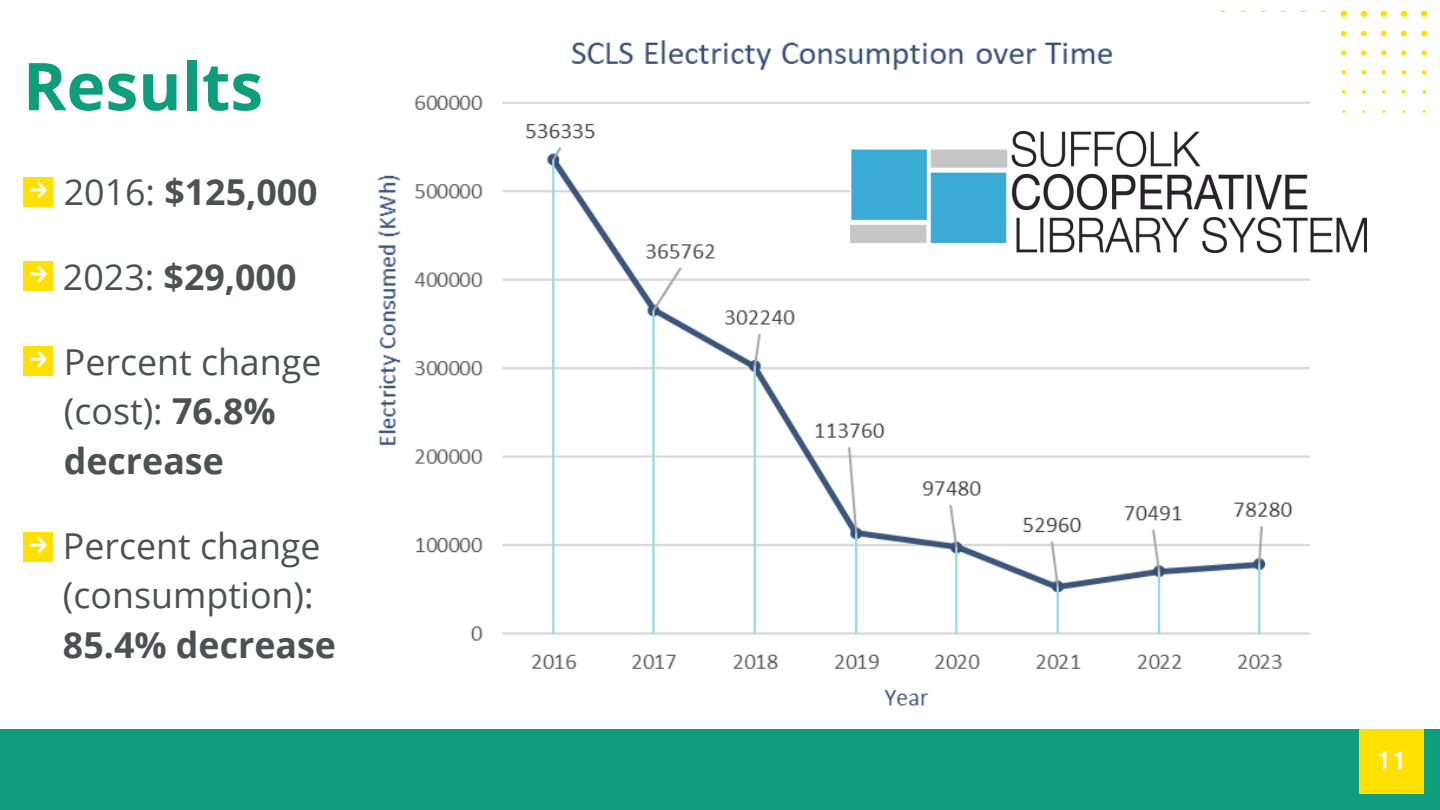
<style>
.page{position:relative;width:1440px;height:810px;background:#fff}
.page>*{position:absolute;margin:0;border:0;box-sizing:border-box;transform-origin:0 0}
.t1{font:700 66px "Open Sans";color:#0e9e7c}
.t2{font:35.8px/49.5px "Open Sans";color:#4c5251}
.t3{font:700 35.8px "Open Sans";color:#4c5251}
.t4{font:700 26px "HK Grotesk Pro";color:#fff}
.s1{font-weight:400}
.s2{font-weight:700}
</style>
<div class="page">
<svg style="left:1341px;top:11px;width:6px;height:6px"></svg>
<svg style="left:1360px;top:11px;width:7px;height:6px"></svg>
<svg style="left:1381px;top:11px;width:6px;height:6px"></svg>
<svg style="left:1401px;top:11px;width:6px;height:6px"></svg>
<svg style="left:1421px;top:11px;width:6px;height:6px"></svg>
<svg style="left:1421px;top:31px;width:6px;height:5px"></svg>
<svg style="left:1401px;top:31px;width:6px;height:5px"></svg>
<svg style="left:1381px;top:31px;width:6px;height:5px"></svg>
<svg style="left:1361px;top:31px;width:6px;height:5px"></svg>
<svg style="left:1341px;top:31px;width:6px;height:5px"></svg>
<svg style="left:1422px;top:50px;width:5px;height:6px"></svg>
<svg style="left:1401px;top:50px;width:6px;height:6px"></svg>
<svg style="left:1381px;top:50px;width:5px;height:6px"></svg>
<svg style="left:1361px;top:50px;width:5px;height:6px"></svg>
<svg style="left:1341px;top:50px;width:5px;height:6px"></svg>
<svg style="left:1341px;top:70px;width:5px;height:5px"></svg>
<svg style="left:1422px;top:70px;width:5px;height:5px"></svg>
<svg style="left:1401px;top:70px;width:5px;height:5px"></svg>
<svg style="left:1381px;top:70px;width:5px;height:5px"></svg>
<svg style="left:1361px;top:70px;width:5px;height:5px"></svg>
<svg style="left:1342px;top:90px;width:4px;height:4px"></svg>
<svg style="left:1362px;top:90px;width:4px;height:4px"></svg>
<svg style="left:1382px;top:90px;width:4px;height:4px"></svg>
<svg style="left:1402px;top:90px;width:4px;height:4px"></svg>
<svg style="left:1423px;top:90px;width:3px;height:4px"></svg>
<img style="left:377px;top:40px;width:933px;height:666px">
<div style="left:0;top:729px;width:1440px;height:81px;background:#0e9e7c"></div>
<div style="left:1359px;top:729px;width:65px;height:65px;background:#ffe000"></div>
<svg style="left:23px;top:177px;width:30px;height:30px"></svg>
<div style="left:23px;top:261px;width:30px;height:30px;background:#ffe000"></div>
<svg style="left:30px;top:265px;width:17px;height:18px"></svg>
<div style="left:23px;top:347px;width:30px;height:29px;background:#ffe000"></div>
<svg style="left:30px;top:351px;width:17px;height:17px"></svg>
<div style="left:23px;top:532px;width:30px;height:30px;background:#ffe000"></div>
<svg style="left:30px;top:537px;width:17px;height:17px"></svg>
<img style="left:851px;top:131px;width:516px;height:122px">
<h1 class="t1" style="left:23px;top:40px;width:242px">Results</h1>
<p class="t3" style="left:64px;top:167px;width:255px"><span class="s1">2016:</span> $125,000</p>
<p class="t3" style="left:63px;top:251px;width:235px"><span class="s1">2023:</span> $29,000</p>
<p class="t2" style="left:64px;top:336px;width:259px">Percent change (cost): <span class="s2">76.8% decrease</span></p>
<p class="t2" style="left:63px;top:520px;width:259px">Percent change (consumption):</p>
<p class="t3" style="left:63px;top:620px;width:274px">85.4% decrease</p>
<p class="t4" style="left:1376px;top:745px;width:32px">11</p>
</div>
